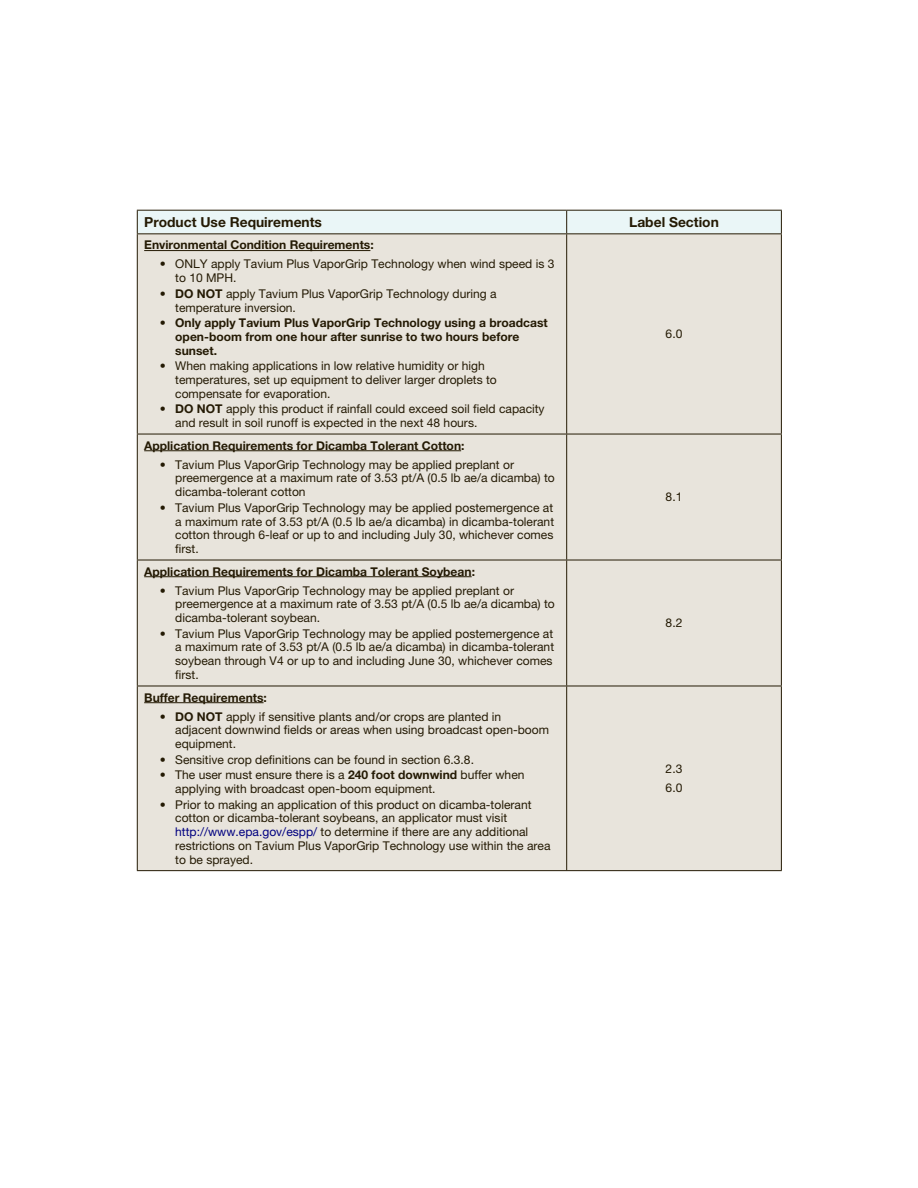
<style>
.page{position:relative;width:918px;height:1188px;background:#fff}
.page>*{position:absolute;margin:0;border:0;box-sizing:border-box;transform-origin:0 0}
.t1{font:700 13.8px "Helvetica Neue LT Pro";color:#241a04}
.t2{font:12.15px/13.8px "Helvetica Neue LT Pro";color:#241a04}
.t3{font:700 12.15px/13.8px "Helvetica Neue LT Pro";color:#241a04}
.s1{font-weight:700}
.s2{color:#000080}
</style>
<div class="page">
<div style="left:138px;top:234px;width:643px;height:636px;background:#e8e4dc"></div>
<div style="left:137px;top:210px;width:645px;height:23px;background:#eaf6f7"></div>
<hr style="left:137px;top:233px;width:430px;height:1px;background:#241a04">
<hr style="left:137px;top:234px;width:1px;height:200px;background:#241a04">
<hr style="left:567px;top:233px;width:215px;height:1px;background:#241a04">
<hr style="left:566px;top:234px;width:1px;height:200px;background:#241a04">
<hr style="left:781px;top:234px;width:1px;height:200px;background:#241a04">
<hr style="left:137px;top:434px;width:430px;height:1px;background:#241a04">
<hr style="left:137px;top:434px;width:1px;height:126px;background:#241a04">
<hr style="left:567px;top:434px;width:215px;height:1px;background:#241a04">
<hr style="left:566px;top:434px;width:1px;height:126px;background:#241a04">
<hr style="left:781px;top:434px;width:1px;height:126px;background:#241a04">
<hr style="left:137px;top:560px;width:430px;height:1px;background:#241a04">
<hr style="left:137px;top:560px;width:1px;height:126px;background:#241a04">
<hr style="left:567px;top:560px;width:215px;height:1px;background:#241a04">
<hr style="left:566px;top:560px;width:1px;height:126px;background:#241a04">
<hr style="left:781px;top:560px;width:1px;height:126px;background:#241a04">
<hr style="left:137px;top:686px;width:430px;height:1px;background:#241a04">
<hr style="left:137px;top:686px;width:1px;height:184px;background:#241a04">
<hr style="left:567px;top:686px;width:215px;height:1px;background:#241a04">
<hr style="left:566px;top:686px;width:1px;height:184px;background:#241a04">
<hr style="left:781px;top:686px;width:1px;height:184px;background:#241a04">
<hr style="left:137px;top:870px;width:645px;height:1px;background:#241a04">
<hr style="left:144px;top:250px;width:226px;height:1px;background:#241a04">
<hr style="left:144px;top:450px;width:317px;height:1px;background:#241a04">
<hr style="left:144px;top:576px;width:328px;height:1px;background:#241a04">
<hr style="left:144px;top:702px;width:120px;height:1px;background:#241a04">
<p class="t1" style="left:144px;top:217px;width:179px">Product Use Requirements</p>
<p class="t1" style="left:629px;top:217px;width:91px">Label Section</p>
<p class="t3" style="left:144px;top:239px;width:231px">Environmental Condition Requirements:</p>
<p class="t2" style="left:175px;top:258px;width:381px;text-indent:-16px">• ONLY apply Tavium Plus VaporGrip Technology when wind speed is 3 to 10 MPH.</p>
<p class="t2" style="left:175px;top:288px;width:323px;text-indent:-16px"><span class="s1">• DO NOT</span> apply Tavium Plus VaporGrip Technology during a temperature inversion.</p>
<p class="t3" style="left:175px;top:317px;width:374px;text-indent:-16px">• Only apply Tavium Plus VaporGrip Technology using a broadcast open-boom from one hour after sunrise to two hours before sunset.</p>
<p class="t2" style="left:175px;top:360px;width:323px;text-indent:-16px">• When making applications in low relative humidity or high temperatures, set up equipment to deliver larger droplets to compensate for evaporation.</p>
<p class="t2" style="left:175px;top:403px;width:371px;text-indent:-16px"><span class="s1">• DO NOT</span> apply this product if rainfall could exceed soil field capacity and result in soil runoff is expected in the next 48 hours.</p>
<p class="t2" style="left:666px;top:328px;width:18px">6.0</p>
<p class="t3" style="left:144px;top:439px;width:322px">Application Requirements for Dicamba Tolerant Cotton:</p>
<p class="t2" style="left:175px;top:459px;width:381px;text-indent:-16px">• Tavium Plus VaporGrip Technology may be applied preplant or preemergence at a maximum rate of 3.53 pt/A (0.5 lb ae/a dicamba) to dicamba-tolerant cotton</p>
<p class="t2" style="left:175px;top:502px;width:380px;text-align:justify;text-indent:-16px">• Tavium Plus VaporGrip Technology may be applied postemergence at a maximum rate of 3.53 pt/A (0.5 lb ae/a dicamba) in dicamba-tolerant cotton through 6-leaf or up to and including July 30, whichever comes first.</p>
<p class="t3" style="left:144px;top:565px;width:332px">Application Requirements for Dicamba Tolerant Soybean:</p>
<p class="t2" style="left:175px;top:585px;width:381px;text-indent:-16px">• Tavium Plus VaporGrip Technology may be applied preplant or preemergence at a maximum rate of 3.53 pt/A (0.5 lb ae/a dicamba) to dicamba-tolerant soybean.</p>
<p class="t2" style="left:175px;top:628px;width:380px;text-indent:-16px">• Tavium Plus VaporGrip Technology may be applied postemergence at a maximum rate of 3.53 pt/A (0.5 lb ae/a dicamba) in dicamba-tolerant soybean through V4 or up to and including June 30, whichever comes first.</p>
<p class="t3" style="left:144px;top:691px;width:124px">Buffer Requirements:</p>
<p class="t2" style="left:175px;top:711px;width:375px;text-indent:-16px"><span class="s1">• DO NOT</span> apply if sensitive plants and/or crops are planted in adjacent downwind fields or areas when using broadcast open-boom equipment.</p>
<p class="t2" style="left:160px;top:754px;width:316px">• Sensitive crop definitions can be found in section 6.3.8.</p>
<p class="t2" style="left:175px;top:769px;width:351px;text-indent:-16px">• The user must ensure there is a <span class="s1">240 foot downwind</span> buffer when applying with broadcast open-boom equipment.</p>
<p class="t2" style="left:175px;top:799px;width:377px;text-indent:-16px">• Prior to making an application of this product on dicamba-tolerant cotton or dicamba-tolerant soybeans, an applicator must visit <span class="s2">http://www.epa.gov/espp/</span> to determine if there are any additional restrictions on Tavium Plus VaporGrip Technology use within the area to be sprayed.</p>
<p class="t2" style="left:666px;top:491px;width:18px">8.1</p>
<p class="t2" style="left:666px;top:617px;width:18px">8.2</p>
<p class="t2" style="left:666px;top:761px;width:18px;line-height:19px">2.3<br>6.0</p>
</div>
